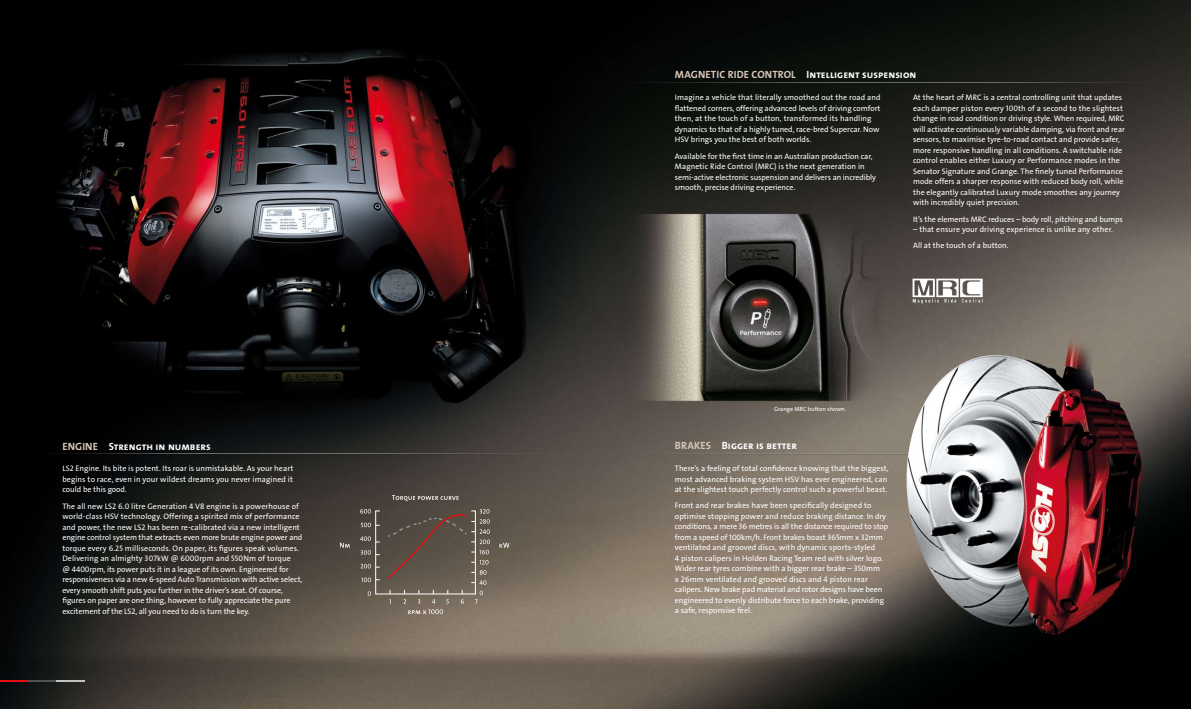
<style>
.page{position:relative;width:1191px;height:709px;background:#fff}
.page>*{position:absolute;margin:0;border:0;box-sizing:border-box;transform-origin:0 0}
.t1{font:10.5px "The Sans Bold Caps";letter-spacing:.01em;color:#fff}
.t2{font:10.5px "The Sans Bold Caps";letter-spacing:.01em;color:#d7c7b7}
.t3{font:8px/10.5px "The Sans B5 Plain";color:#fff}
.t4{font:6px "The Sans B5 Plain";color:#fff}
.s1{color:#d7c7b7}
.s2{font-family:"The Sans Caps"}
</style>
<div class="page">
<img style="left:0;top:0;width:1191px;height:709px">
<img style="left:616px;top:450px;width:575px;height:8px">
<img style="left:902px;top:320px;width:240px;height:315px">
<img style="left:0;top:450px;width:575px;height:8px">
<img style="left:616px;top:79px;width:575px;height:9px">
<hr style="left:0;top:679px;width:28px;height:2px;background:#e40e13">
<hr style="left:28px;top:679px;width:29px;height:2px;background:#525254">
<hr style="left:57px;top:679px;width:28px;height:2px;background:#c0c2c4">
<img style="left:906px;top:272px;width:82px;height:37px">
<svg style="left:392px;top:495px;width:66px;height:6px"></svg>
<svg style="left:499px;top:543px;width:10px;height:4px"></svg>
<svg style="left:340px;top:543px;width:10px;height:4px"></svg>
<svg style="left:360px;top:509px;width:130px;height:105px;background:#695e53"></svg>
<h1 class="t1" style="left:62px;top:437px;width:150px"><span class="s1">Engine</span> Strength in numbers</h1>
<p class="t3" style="left:62px;top:464px;width:232px;text-align:justify">LS<span class="s2">2</span> Engine. Its bite is potent. Its roar is unmistakable. As your heart begins to race, even in your wildest dreams you never imagined it could be this good.</p>
<p class="t3" style="left:62px;top:501px;width:241px">The all new LS<span class="s2">2 6</span>.<span class="s2">0</span> litre Generation <span class="s2">4</span> V<span class="s2">8</span> engine is a powerhouse of world-class HSV technology. Offering a spirited mix of performance and power, the new LS<span class="s2">2</span> has been re-calibrated via a new intelligent engine control system that extracts even more brute engine power and torque every <span class="s2">6</span>.<span class="s2">25</span> milliseconds. On paper, its figures speak volumes.<br>Delivering an almighty <span class="s2">307</span>kW @ <span class="s2">6000</span>rpm and <span class="s2">550</span>Nm of torque<br>@ <span class="s2">4400</span>rpm, its power puts it in a league of its own. Engineered for responsiveness via a new <span class="s2">6</span>-speed Auto Transmission with active select, every smooth shift puts you further in the driver’s seat. Of course, figures on paper are one thing, however to fully appreciate the pure excitement of the LS<span class="s2">2</span>, all you need to do is turn the key.</p>
<h1 class="t2" style="left:675px;top:66px;width:122px">Magnetic ride control</h1>
<p class="t3" style="left:675px;top:93px;width:207px">Imagine a vehicle that literally smoothed out the road and flattened corners, offering advanced levels of driving comfort then, at the touch of a button, transformed its handling dynamics to that of a highly tuned, race-bred Supercar. Now HSV brings you the best of both worlds.</p>
<p class="t3" style="left:675px;top:151px;width:203px">Available for the first time in an Australian production car, Magnetic Ride Control (MRC) is the next generation in semi-active electronic suspension and delivers an incredibly smooth, precise driving experience.</p>
<h1 class="t1" style="left:806px;top:66px;width:111px">intelligent suspension</h1>
<p class="t3" style="left:913px;top:93px;width:213px">At the heart of MRC is a central controlling unit that updates each damper piston every <span class="s2">100</span>th of a second to the slightest change in road condition or driving style. When required, MRC will activate continuously variable damping, via front and rear sensors, to maximise tyre-to-road contact and provide safer, more responsive handling in all conditions. A switchable ride control enables either Luxury or Performance modes in the Senator Signature and Grange. The finely tuned Performance mode offers a sharper response with reduced body roll, while the elegantly calibrated Luxury mode smoothes any journey with incredibly quiet precision.</p>
<p class="t3" style="left:913px;top:214px;width:211px">It’s the elements MRC reduces – body roll, pitching and bumps</p>
<p class="t3" style="left:913px;top:222px;width:201px;line-height:16.2px">– that ensure your driving experience is unlike any other.<br>All at the touch of a button.</p>
<p class="t4" style="left:774px;top:405px;width:73px">Grange MRC button shown.</p>
<h1 class="t1" style="left:675px;top:437px;width:124px"><span class="s1">Brakes</span> Bigger is better</h1>
<p class="t3" style="left:675px;top:464px;width:215px">There’s a feeling of total confidence knowing that the biggest, most advanced braking system HSV has ever engineered, can at the slightest touch perfectly control such a powerful beast.</p>
<p class="t3" style="left:675px;top:501px;width:215px">Front and rear brakes have been specifically designed to optimise stopping power and reduce braking distance. In dry conditions, a mere <span class="s2">36</span> metres is all the distance required to stop from a speed of <span class="s2">100</span>km/h. Front brakes boast <span class="s2">365</span>mm x <span class="s2">32</span>mm ventilated and grooved discs, with dynamic sports-styled<br><span class="s2">4</span> piston calipers in Holden Racing Team red with silver logo.<br>Wider rear tyres combine with a bigger rear brake – <span class="s2">350</span>mm<br>x <span class="s2">26</span>mm ventilated and grooved discs and <span class="s2">4</span> piston rear calipers. New brake pad material and rotor designs have been engineered to evenly distribute force to each brake, providing a safe, responsive feel.</p>
</div>
